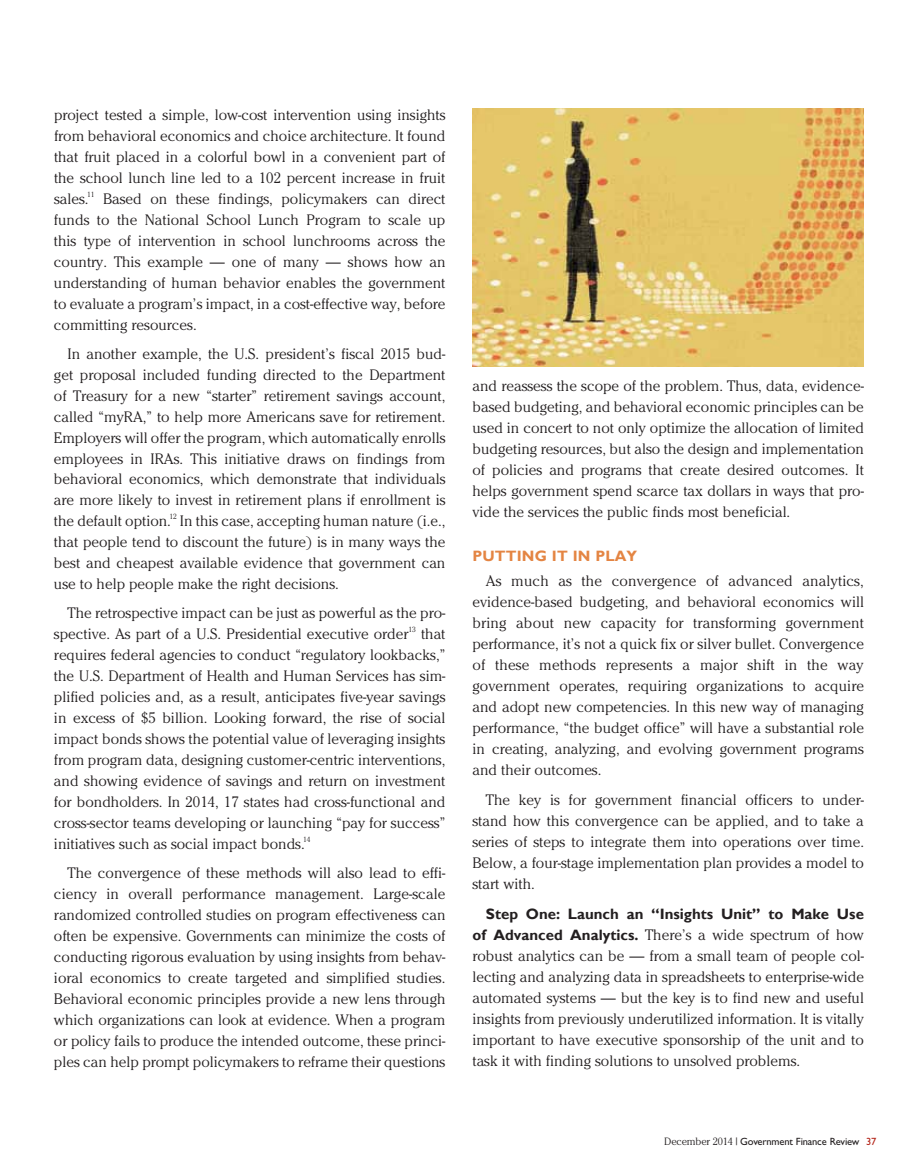
<style>
.page{position:relative;width:918px;height:1175px;background:#fff}
.page>*{position:absolute;margin:0;border:0;box-sizing:border-box;transform-origin:0 0}
.t1{font:300 15px/21px "Cheltenham";color:#231f20;text-align:justify}
.t2{font:700 15px "Gill Sans";color:#231f20}
.t3{font:700 15px "Gill Sans";letter-spacing:.01em;color:#e48543}
.t4{font:10.5px "Gill Sans";letter-spacing:-.015em;color:#231f20}
.t5{font:300 7.5px "Cheltenham";color:#231f20}
.s1{font-family:"Gill Sans";font-weight:700}
.s2{font-family:"Cheltenham";font-weight:300}
.s3{color:#b32317}
</style>
<div class="page">
<img style="left:472px;top:108px;width:392px;height:258px">
<p class="t1" style="left:54px;top:104px;width:393px">project tested a simple, low-cost intervention using insights from behavioral economics and choice architecture. It found that fruit placed in a colorful bowl in a convenient part of the school lunch line led to a 102 percent increase in fruit sales.</p>
<p class="t5" style="left:87px;top:190px;width:9px">11</p>
<p class="t1" style="left:54px;top:188px;width:393px;text-indent:49px">Based on these findings, policymakers can direct funds to the National School Lunch Program to scale up this type of intervention in school lunchrooms across the country. This example — one of many — shows how an understanding of human behavior enables the government to evaluate a program’s impact, in a cost-effective way, before committing resources.</p>
<p class="t1" style="left:54px;top:343px;width:393px;text-indent:14px">In another example, the U.S. president’s fiscal 2015 bud&shy;get proposal included funding directed to the Department of Treasury for a new “starter” retirement savings account, called “myRA,” to help more Americans save for retirement.<br>Employers will offer the program, which automatically enrolls employees in IRAs. This initiative draws on findings from behavioral economics, which demonstrate that individuals are more likely to invest in retirement plans if enrollment is the default option.</p>
<p class="t5" style="left:169px;top:512px;width:9px">12</p>
<p class="t1" style="left:54px;top:510px;width:393px;text-indent:126px">In this case, accepting human nature (i.e., that people tend to discount the future) is in many ways the best and cheapest available evidence that government can use to help people make the right decisions.</p>
<p class="t1" style="left:54px;top:602px;width:393px;text-indent:14px">The retrospective impact can be just as powerful as the pro&shy;spective. As part of a U.S. Presidential executive order</p>
<p class="t5" style="left:409px;top:625px;width:9px">13</p>
<p class="t1" style="left:54px;top:623px;width:393px;text-indent:367px">that requires federal agencies to conduct “regulatory lookbacks,” the U.S. Department of Health and Human Services has sim&shy;plified policies and, as a result, anticipates five-year savings in excess of $5 billion. Looking forward, the rise of social impact bonds shows the potential value of leveraging insights from program data, designing customer-centric interventions, and showing evidence of savings and return on investment for bondholders. In 2014, 17 states had cross-functional and cross-sector teams developing or launching “pay for success” initiatives such as social impact bonds.</p>
<p class="t5" style="left:303px;top:834px;width:9px">14</p>
<p class="t1" style="left:54px;top:861px;width:393px;text-indent:14px">The convergence of these methods will also lead to effi&shy;ciency in overall performance management. Large-scale randomized controlled studies on program effectiveness can often be expensive. Governments can minimize the costs of conducting rigorous evaluation by using insights from behav&shy;ioral economics to create targeted and simplified studies.<br>Behavioral economic principles provide a new lens through which organizations can look at evidence. When a program or policy fails to produce the intended outcome, these princi&shy;ples can help prompt policymakers to reframe their questions</p>
<p class="t1" style="left:472px;top:375px;width:393px">and reassess the scope of the problem. Thus, data, evidence&shy;based budgeting, and behavioral economic principles can be used in concert to not only optimize the allocation of limited budgeting resources, but also the design and implementation of policies and programs that create desired outcomes. It helps government spend scarce tax dollars in ways that pro&shy;vide the services the public finds most beneficial.</p>
<p class="t3" style="left:472px;top:546px;width:166px">PUTTING IT IN PLAY</p>
<p class="t1" style="left:472px;top:570px;width:393px;text-indent:13px">As much as the convergence of advanced analytics, evidence-based budgeting, and behavioral economics will bring about new capacity for transforming government performance, it’s not a quick fix or silver bullet. Convergence of these methods represents a major shift in the way government operates, requiring organizations to acquire and adopt new competencies. In this new way of managing performance, “the budget office” will have a substantial role in creating, analyzing, and evolving government programs and their outcomes.</p>
<p class="t1" style="left:472px;top:789px;width:393px;text-indent:13px">The key is for government financial officers to under&shy;stand how this convergence can be applied, and to take a series of steps to integrate them into operations over time.<br>Below, a four-stage implementation plan provides a model to start with.</p>
<p class="t2" style="left:486px;top:905px;width:380px">Step One: Launch an “Insights Unit” to Make Use</p>
<p class="t1" style="left:472px;top:924px;width:393px"><span class="s1">of Advanced Analytics.</span> There’s a wide spectrum of how robust analytics can be — from a small team of people col&shy;lecting and analyzing data in spreadsheets to enterprise-wide automated systems — but the key is to find new and useful insights from previously underutilized information. It is vitally important to have executive sponsorship of the unit and to task it with finding solutions to unsolved problems.</p>
<p class="t4" style="left:664px;top:1135px;width:214px"><span class="s2">December 2014 |</span> Government Finance Review <span class="s3">37</span></p>
</div>
